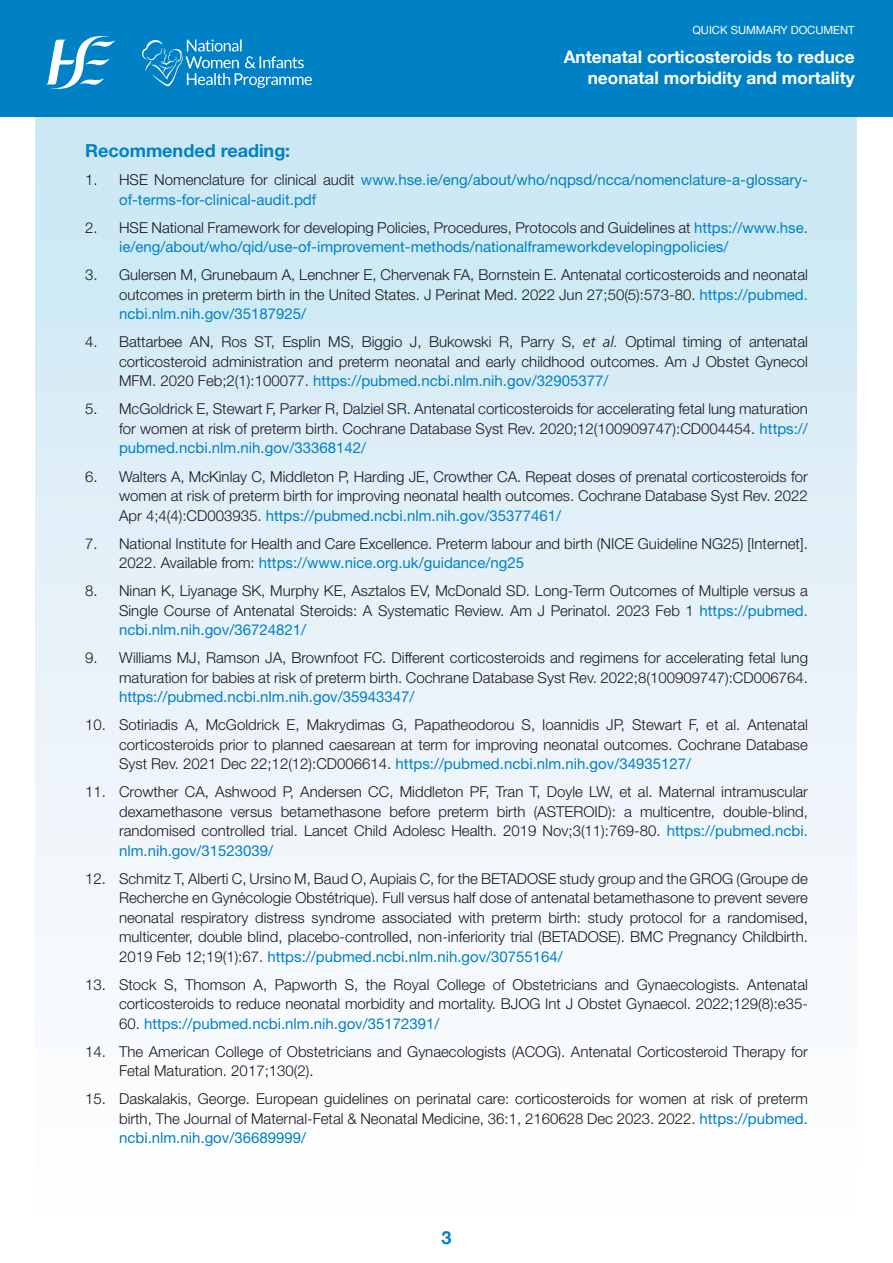
<style>
.page{position:relative;width:893px;height:1263px;background:#fff}
.page>*{position:absolute;margin:0;border:0;box-sizing:border-box;transform-origin:0 0}
.t1{font:700 18px "Helvetica Neue LT Std";color:#0081c4}
.t2{font:700 18px "Helvetica Neue";color:#0081c5}
.t3{font:700 17.25px/21px "Helvetica Neue";color:#fff;text-align:right}
.t4{font:300 15px/19.5px "Helvetica Neue LT Std";color:#1a171c;text-align:justify}
.t5{font:15px/19.5px "Helvetica Neue LT Std";color:#0081c4}
.t6{font:11.25px "Helvetica Neue";color:#fff}
.s1{font-weight:300;color:#1a171c}
.s2{font-weight:400;color:#0081c4}
.s3{font-family:"Frutiger LT Std";font-style:italic}
</style>
<div class="page">
<div style="left:35px;top:38px;width:821px;height:1187px;background:linear-gradient(to bottom,#c7e5f3,#fffeff)"></div>
<div style="left:0;top:0;width:893px;height:117px;background:#0081c5"></div>
<svg style="left:46px;top:36px;width:69px;height:53px"></svg>
<svg style="left:142px;top:39px;width:170px;height:49px"></svg>
<p class="t6" style="left:692px;top:22px;width:164px">QUICK SUMMARY DOCUMENT</p>
<p class="t3" style="left:564px;top:47px;width:292px">Antenatal corticosteroids to reduce neonatal morbidity and mortality</p>
<h2 class="t1" style="left:85px;top:140px;width:207px">Recommended reading:</h2>
<p class="t5" style="left:119px;top:170px;width:690px;text-indent:-34px"><span class="s1">1. HSE Nomenclature for clinical audit</span> www.hse.ie/eng/about/who/nqpsd/ncca/nomenclature-a-glossary&shy;of-terms-for-clinical-audit.pdf</p>
<p class="t5" style="left:119px;top:218px;width:690px;text-indent:-34px"><span class="s1">2. HSE National Framework for developing Policies, Procedures, Protocols and Guidelines at</span> https://www.hse. ie/eng/about/who/qid/use-of-improvement-methods/nationalframeworkdevelopingpolicies/</p>
<p class="t4" style="left:119px;top:265px;width:690px;text-indent:-34px">3. Gulersen M, Grunebaum A, Lenchner E, Chervenak FA, Bornstein E. Antenatal corticosteroids and neonatal outcomes in preterm birth in the United States. J Perinat Med. 2022 Jun 27;50(5):573-80. <span class="s2">https://pubmed. ncbi.nlm.nih.gov/35187925/</span></p>
<p class="t4" style="left:119px;top:332px;width:690px;text-indent:-34px">4. Battarbee AN, Ros ST, Esplin MS, Biggio J, Bukowski R, Parry S, <span class="s3">et al.</span> Optimal timing of antenatal corticosteroid administration and preterm neonatal and early childhood outcomes. Am J Obstet Gynecol MFM. 2020 Feb;2(1):100077. <span class="s2">https://pubmed.ncbi.nlm.nih.gov/32905377/</span></p>
<p class="t4" style="left:119px;top:399px;width:690px;text-indent:-34px">5. McGoldrick E, Stewart F, Parker R, Dalziel SR. Antenatal corticosteroids for accelerating fetal lung maturation for women at risk of preterm birth. Cochrane Database Syst Rev. 2020;12(100909747):CD004454. <span class="s2">https:// pubmed.ncbi.nlm.nih.gov/33368142/</span></p>
<p class="t4" style="left:119px;top:466px;width:690px;text-indent:-34px">6. Walters A, McKinlay C, Middleton P, Harding JE, Crowther CA. Repeat doses of prenatal corticosteroids for women at risk of preterm birth for improving neonatal health outcomes. Cochrane Database Syst Rev. 2022<br>Apr 4;4(4):CD003935. <span class="s2">https://pubmed.ncbi.nlm.nih.gov/35377461/</span></p>
<p class="t4" style="left:119px;top:533px;width:690px;text-indent:-34px">7. National Institute for Health and Care Excellence. Preterm labour and birth (NICE Guideline NG25) [Internet].<br>2022. Available from: <span class="s2">https://www.nice.org.uk/guidance/ng25</span></p>
<p class="t4" style="left:119px;top:581px;width:690px;text-indent:-34px">8. Ninan K, Liyanage SK, Murphy KE, Asztalos EV, McDonald SD. Long-Term Outcomes of Multiple versus a Single Course of Antenatal Steroids: A Systematic Review. Am J Perinatol. 2023 Feb 1 <span class="s2">https://pubmed. ncbi.nlm.nih.gov/36724821/</span></p>
<p class="t4" style="left:119px;top:648px;width:690px;text-indent:-34px">9. Williams MJ, Ramson JA, Brownfoot FC. Different corticosteroids and regimens for accelerating fetal lung maturation for babies at risk of preterm birth. Cochrane Database Syst Rev. 2022;8(100909747):CD006764. <span class="s2">https://pubmed.ncbi.nlm.nih.gov/35943347/</span></p>
<p class="t4" style="left:119px;top:715px;width:690px;text-indent:-34px">10. Sotiriadis A, McGoldrick E, Makrydimas G, Papatheodorou S, Ioannidis JP, Stewart F, et al. Antenatal corticosteroids prior to planned caesarean at term for improving neonatal outcomes. Cochrane Database Syst Rev. 2021 Dec 22;12(12):CD006614. <span class="s2">https://pubmed.ncbi.nlm.nih.gov/34935127/</span></p>
<p class="t4" style="left:119px;top:782px;width:690px;text-indent:-34px">11. Crowther CA, Ashwood P, Andersen CC, Middleton PF, Tran T, Doyle LW, et al. Maternal intramuscular dexamethasone versus betamethasone before preterm birth (ASTEROID): a multicentre, double-blind, randomised controlled trial. Lancet Child Adolesc Health. 2019 Nov;3(11):769-80. <span class="s2">https://pubmed.ncbi. nlm.nih.gov/31523039/</span></p>
<p class="t4" style="left:119px;top:868px;width:690px;text-indent:-34px">12. Schmitz T, Alberti C, Ursino M, Baud O, Aupiais C, for the BETADOSE study group and the GROG (Groupe de Recherche en Gynécologie Obstétrique). Full versus half dose of antenatal betamethasone to prevent severe neonatal respiratory distress syndrome associated with preterm birth: study protocol for a randomised, multicenter, double blind, placebo-controlled, non-inferiority trial (BETADOSE). BMC Pregnancy Childbirth.<br>2019 Feb 12;19(1):67. <span class="s2">https://pubmed.ncbi.nlm.nih.gov/30755164/</span></p>
<p class="t4" style="left:85px;top:974px;width:724px;text-align:right">13. Stock S, Thomson A, Papworth S, the Royal College of Obstetricians and Gynaecologists. Antenatal corticosteroids to reduce neonatal morbidity and mortality. BJOG Int J Obstet Gynaecol. 2022;129(8):e35-</p>
<p class="t5" style="left:119px;top:1013px;width:322px"><span class="s1">60.</span> https://pubmed.ncbi.nlm.nih.gov/35172391/</p>
<p class="t4" style="left:119px;top:1041px;width:690px;text-indent:-34px">14. The American College of Obstetricians and Gynaecologists (ACOG). Antenatal Corticosteroid Therapy for<br>Fetal Maturation. 2017;130(2).</p>
<p class="t4" style="left:119px;top:1089px;width:690px;text-indent:-34px">15. Daskalakis, George. European guidelines on perinatal care: corticosteroids for women at risk of preterm birth, The Journal of Maternal-Fetal &amp; Neonatal Medicine, 36:1, 2160628 Dec 2023. 2022. <span class="s2">https://pubmed. ncbi.nlm.nih.gov/36689999/</span></p>
<p class="t2" style="left:441px;top:1223px;width:12px">3</p>
</div>
